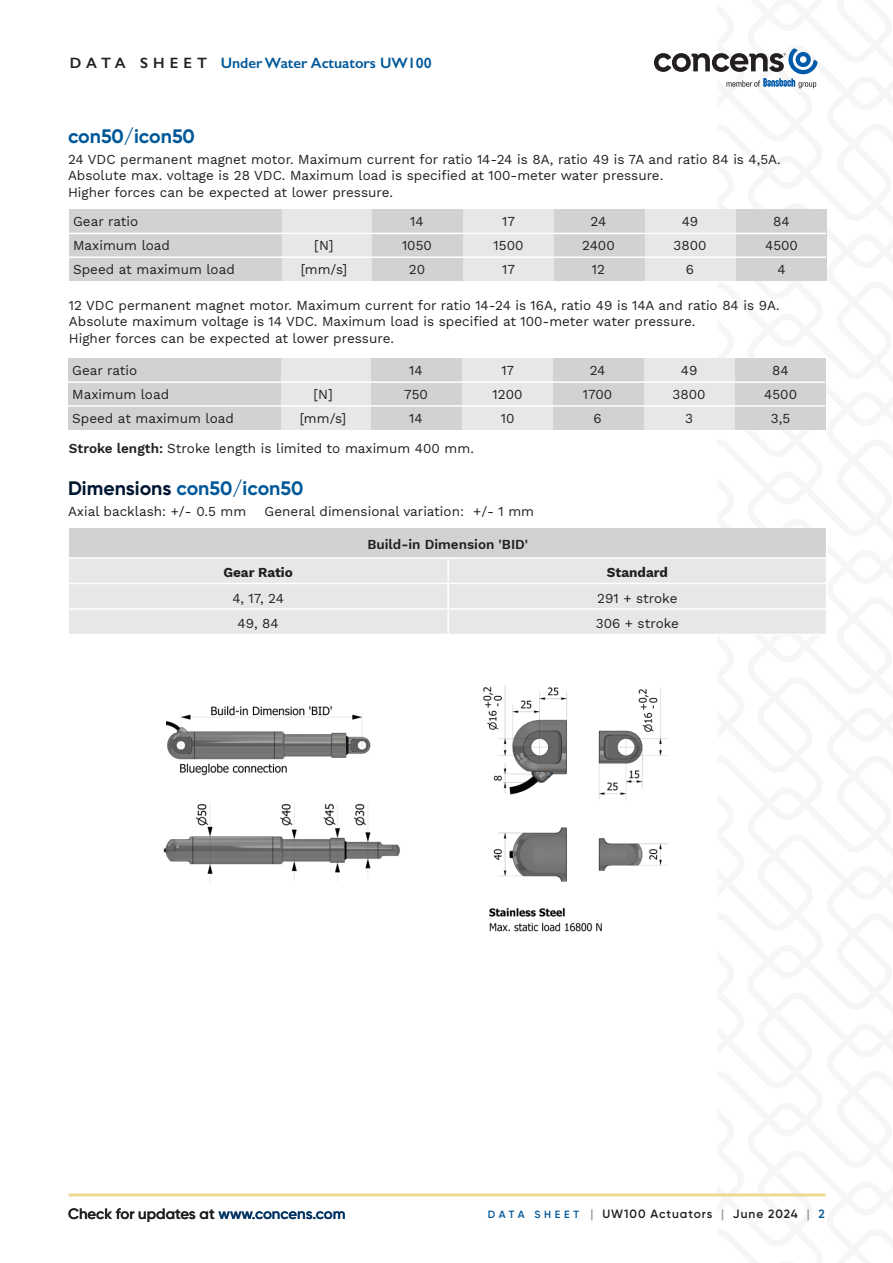
<style>
.page{position:relative;width:893px;height:1263px;background:#fff}
.page>*{position:absolute;margin:0;border:0;box-sizing:border-box;transform-origin:0 0}
.t1{font:700 19.5px "Gilroy";color:#015899}
.t2{font:600 15px "Gill Sans";color:#015899}
.t3{font:600 15px "Gilroy";color:#231f20}
.t4{font:13.5px/16.5px "Work Sans";color:#231f20}
.t5{font:600 13.5px "Work Sans";color:#231f20}
.t6{font:700 13.5px "Work Sans";color:#231f20}
.t7{font:600 12px "Gilroy";letter-spacing:.08em;color:#231f20}
.s1{color:#231f20}
.s2{font-weight:600}
.s3{color:#001630}
.s4{color:#003262}
.s5{font-size:10.5px;color:#015899}
.s6{color:#95979a}
.s7{color:#015899}
</style>
<div class="page">
<hr style="left:69px;top:1193px;width:757px;height:3px;background:#ecd992">
<div style="left:281px;top:209px;width:91px;height:71px;background:#e6e7e9"></div>
<div style="left:372px;top:209px;width:91px;height:71px;background:#d1d2d4"></div>
<div style="left:463px;top:209px;width:91px;height:71px;background:#e6e7e9"></div>
<div style="left:554px;top:209px;width:91px;height:71px;background:#d1d2d4"></div>
<div style="left:645px;top:209px;width:91px;height:71px;background:#e6e7e9"></div>
<div style="left:69px;top:209px;width:212px;height:71px;background:#d1d2d4"></div>
<hr style="left:69px;top:233px;width:757px;height:1px;background:#fff">
<hr style="left:69px;top:256px;width:757px;height:2px;background:#fff">
<div style="left:281px;top:358px;width:90px;height:71px;background:#e6e7e9"></div>
<div style="left:371px;top:358px;width:91px;height:71px;background:#d1d2d4"></div>
<div style="left:462px;top:358px;width:91px;height:71px;background:#e6e7e9"></div>
<div style="left:553px;top:358px;width:91px;height:71px;background:#d1d2d4"></div>
<div style="left:644px;top:358px;width:91px;height:71px;background:#e6e7e9"></div>
<div style="left:68px;top:358px;width:213px;height:71px;background:#d1d2d4"></div>
<hr style="left:68px;top:381px;width:757px;height:2px;background:#fff">
<hr style="left:68px;top:405px;width:757px;height:2px;background:#fff">
<div style="left:69px;top:528px;width:758px;height:30px;background:#d1d2d4"></div>
<div style="left:69px;top:559px;width:585px;height:75px;background:#e6e7e9"></div>
<hr style="left:447px;top:559px;width:2px;height:24px;background:#fff">
<hr style="left:69px;top:583px;width:379px;height:1px;background:#fff">
<hr style="left:448px;top:583px;width:379px;height:1px;background:#fff">
<hr style="left:447px;top:584px;width:2px;height:24px;background:#fff">
<hr style="left:447px;top:610px;width:2px;height:24px;background:#fff">
<svg style="left:654px;top:48px;width:173px;height:1149px"></svg>
<hr style="left:69px;top:557px;width:379px;height:2px;background:#fff">
<hr style="left:448px;top:557px;width:379px;height:2px;background:#fff">
<hr style="left:69px;top:608px;width:379px;height:2px;background:#fff">
<hr style="left:448px;top:608px;width:379px;height:2px;background:#fff">
<img style="left:166px;top:706px;width:205px;height:70px">
<img style="left:163px;top:803px;width:237px;height:80px">
<img style="left:483px;top:677px;width:186px;height:221px">
<img style="left:489px;top:898px;width:180px;height:36px">
<p class="t2" style="left:70px;top:54px;width:363px"><span class="s1">D A T A S H E E T</span> Under Water Actuators UW100</p>
<p class="t1" style="left:68px;top:124px;width:128px">con50/icon50</p>
<p class="t4" style="left:68px;top:151px;width:714px">24 VDC permanent magnet motor. Maximum current for ratio 14-24 is 8A, ratio 49 is 7A and ratio 84 is 4,5A.<br>Absolute max. voltage is 28 VDC. Maximum load is specified at 100-meter water pressure.<br>Higher forces can be expected at lower pressure.</p>
<p class="t4" style="left:73px;top:213px;width:67px">Gear ratio</p>
<p class="t4" style="left:410px;top:213px;width:15px">14</p>
<p class="t4" style="left:502px;top:213px;width:14px">17</p>
<p class="t4" style="left:591px;top:213px;width:17px">24</p>
<p class="t4" style="left:682px;top:213px;width:18px">49</p>
<p class="t4" style="left:773px;top:213px;width:18px">84</p>
<p class="t4" style="left:73px;top:237px;width:98px">Maximum load</p>
<p class="t4" style="left:314px;top:237px;width:21px">[N]</p>
<p class="t4" style="left:402px;top:237px;width:31px">1050</p>
<p class="t4" style="left:494px;top:237px;width:31px">1500</p>
<p class="t4" style="left:582px;top:237px;width:34px">2400</p>
<p class="t4" style="left:673px;top:237px;width:34px">3800</p>
<p class="t4" style="left:765px;top:237px;width:34px">4500</p>
<p class="t4" style="left:73px;top:260px;width:163px">Speed at maximum load</p>
<p class="t4" style="left:301px;top:260px;width:48px">[mm/s]</p>
<p class="t4" style="left:409px;top:260px;width:18px">20</p>
<p class="t4" style="left:502px;top:260px;width:14px">17</p>
<p class="t4" style="left:592px;top:260px;width:15px">12</p>
<p class="t4" style="left:686px;top:260px;width:10px">6</p>
<p class="t4" style="left:777px;top:260px;width:10px">4</p>
<p class="t4" style="left:69px;top:296px;width:712px">12 VDC permanent magnet motor. Maximum current for ratio 14-24 is 16A, ratio 49 is 14A and ratio 84 is 9A.<br>Absolute maximum voltage is 14 VDC. Maximum load is specified at 100-meter water pressure.</p>
<p class="t4" style="left:69px;top:329px;width:327px">Higher forces can be expected at lower pressure.</p>
<p class="t4" style="left:72px;top:362px;width:67px">Gear ratio</p>
<p class="t4" style="left:409px;top:362px;width:15px">14</p>
<p class="t4" style="left:501px;top:362px;width:14px">17</p>
<p class="t4" style="left:590px;top:362px;width:17px">24</p>
<p class="t4" style="left:681px;top:362px;width:18px">49</p>
<p class="t4" style="left:772px;top:362px;width:18px">84</p>
<p class="t4" style="left:72px;top:385px;width:98px">Maximum load</p>
<p class="t4" style="left:313px;top:385px;width:21px">[N]</p>
<p class="t4" style="left:404px;top:385px;width:25px">750</p>
<p class="t4" style="left:493px;top:385px;width:31px">1200</p>
<p class="t4" style="left:583px;top:385px;width:31px">1700</p>
<p class="t4" style="left:673px;top:385px;width:34px">3800</p>
<p class="t4" style="left:764px;top:385px;width:34px">4500</p>
<p class="t4" style="left:72px;top:409px;width:163px">Speed at maximum load</p>
<p class="t4" style="left:300px;top:409px;width:48px">[mm/s]</p>
<p class="t4" style="left:409px;top:409px;width:15px">14</p>
<p class="t4" style="left:501px;top:409px;width:15px">10</p>
<p class="t4" style="left:593px;top:409px;width:10px">6</p>
<p class="t4" style="left:685px;top:409px;width:9px">3</p>
<p class="t4" style="left:771px;top:409px;width:21px">3,5</p>
<p class="t4" style="left:69px;top:439px;width:406px"><span class="s2">Stroke length:</span> Stroke length is limited to maximum 400 mm.</p>
<p class="t1" style="left:68px;top:476px;width:237px"><span class="s3">Dimensions</span> con50/icon50</p>
<p class="t4" style="left:68px;top:502px;width:180px">Axial backlash: +/- 0.5 mm</p>
<p class="t4" style="left:265px;top:502px;width:271px">General dimensional variation: +/- 1 mm</p>
<p class="t5" style="left:367px;top:534px;width:162px">Build-in Dimension 'BID'</p>
<p class="t6" style="left:223px;top:562px;width:71px">Gear Ratio</p>
<p class="t6" style="left:607px;top:562px;width:63px">Standard</p>
<p class="t4" style="left:232px;top:589px;width:53px">4, 17, 24</p>
<p class="t4" style="left:597px;top:589px;width:82px">291 + stroke</p>
<p class="t4" style="left:238px;top:615px;width:43px">49, 84</p>
<p class="t4" style="left:596px;top:615px;width:85px">306 + stroke</p>
<p class="t3" style="left:68px;top:1204px;width:279px">Check for updates at <span class="s4">www.concens.com</span></p>
<p class="t7" style="left:488px;top:1207px;width:338px"><span class="s5">D A T A S H E E T</span> <span class="s6">|</span> UW100 Actuators <span class="s6">|</span> June 2024 <span class="s6">|</span> <span class="s7">2</span></p>
</div>
